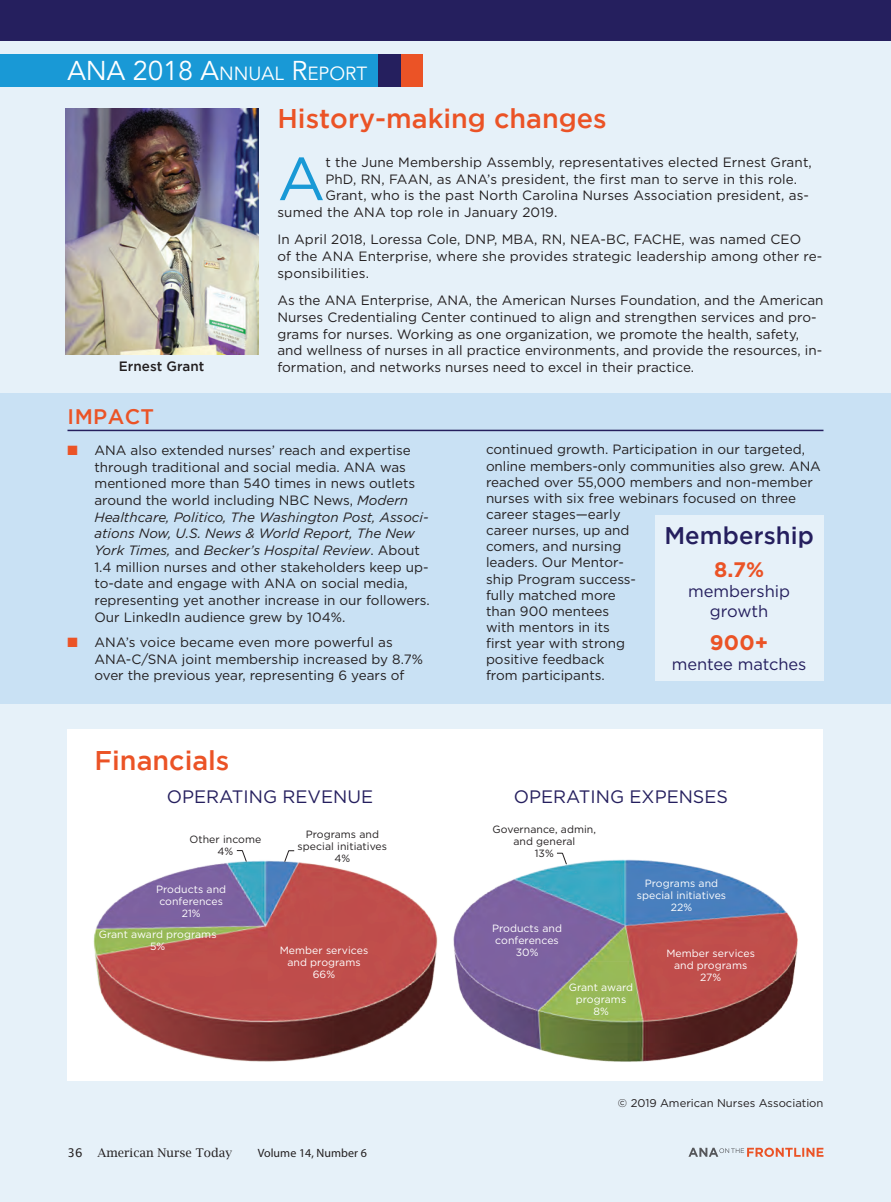
<style>
.page{position:relative;width:891px;height:1202px;background:#e6f1f9}
.page>*{position:absolute;margin:0;border:0;box-sizing:border-box;transform-origin:0 0}
.t1{font:60.6px "Gotham";color:#1999d6}
.t2{font:500 27px "Gotham";color:#eb5326}
.t3{font:500 24px "Gotham";letter-spacing:.005em;color:#251f5e}
.t4{font:700 21px "Gotham";color:#eb5326}
.t5{font:500 21px "Gotham";letter-spacing:.02em;color:#eb5326}
.t6{font:18.9px "Avenir LT Std";color:#fff}
.t7{font:18px "Gotham";color:#251f5e}
.t8{font:16.5px/19.8px "Gotham";letter-spacing:-.005em;color:#251f5e;text-align:center}
.t9{font:13.5px/16.6px "Gotham";color:#231f20}
.t10{font:500 13.5px "Gotham";color:#231f20}
.t11{font:12px "Lucida Bright";letter-spacing:.005em;color:#231f20}
.t12{font:12px "Myriad Pro";letter-spacing:.005em;color:#231f20}
.t13{font:11.25px "Gotham";color:#231f20}
.t14{font:10.5px/12px "Gotham";letter-spacing:.005em;color:#fff;text-align:center}
.t15{font:10.5px/12px "Gotham";letter-spacing:.005em;color:#231f20;text-align:center}
.s1{font-size:27px}
.s2{color:#eb5326}
.s3{font-style:italic}
.s4{font-family:"Lucida Grande"}
</style>
<div class="page">
<div style="left:0;top:0;width:891px;height:40px;background:#251f5e"></div>
<svg style="left:689px;top:1147px;width:135px;height:9px"></svg>
<div style="left:68px;top:729px;width:756px;height:351px;background:#fff"></div>
<img style="left:93px;top:859px;width:705px;height:203px">
<div style="left:78px;top:54px;width:344px;height:32px;background:#eb5326"></div>
<div style="left:59px;top:54px;width:342px;height:32px;background:#251f5e"></div>
<div style="left:0;top:54px;width:378px;height:32px;background:#1999d6"></div>
<img style="left:65px;top:108px;width:193px;height:247px">
<div style="left:0;top:393px;width:891px;height:311px;background:#c9e1f4"></div>
<hr style="left:68px;top:430px;width:756px;height:1px;background:#251f5e">
<div style="left:655px;top:515px;width:169px;height:165px;background:#e6f1f9"></div>
<svg style="left:237px;top:850px;width:10px;height:12px"></svg>
<svg style="left:557px;top:852px;width:10px;height:13px"></svg>
<svg style="left:284px;top:850px;width:10px;height:12px"></svg>
<h3 class="t6" style="left:67px;top:62px;width:301px"><span class="s1">ANA 2018 A</span>NN UAL <span class="s1">R</span>EPORT</h3>
<h2 class="t2" style="left:277px;top:103px;width:331px">History-making changes</h2>
<h1 class="t1" style="left:277px;top:145px;width:49px">A</h1>
<p class="t9" style="left:325px;top:154px;width:488px">t the June Membership Assembly, representatives elected Ernest Grant,</p>
<p class="t9" style="left:325px;top:170px;width:473px">PhD, RN, FAAN, as ANA’s president, the first man to serve in this role.</p>
<p class="t9" style="left:325px;top:187px;width:485px">Grant, who is the past North Carolina Nurses Association president, as-</p>
<p class="t9" style="left:277px;top:203px;width:281px">sumed the ANA top role in January 2019.</p>
<p class="t9" style="left:277px;top:231px;width:547px">In April 2018, Loressa Cole, DNP, MBA, RN, NEA-BC, FACHE, was named CEO<br>of the ANA Enterprise, where she provides strategic leadership among other re&shy;sponsibilities.</p>
<p class="t9" style="left:277px;top:292px;width:548px">As the ANA Enterprise, ANA, the American Nurses Foundation, and the American Nurses Credentialing Center continued to align and strengthen services and pro&shy;grams for nurses. Working as one organization, we promote the health, safety, and wellness of nurses in all practice environments, and provide the resources, in-</p>
<p class="t10" style="left:119px;top:359px;width:87px">Ernest Grant</p>
<p class="t9" style="left:277px;top:359px;width:418px">formation, and networks nurses need to excel in their practice.</p>
<h3 class="t5" style="left:68px;top:405px;width:88px">IMPACT</h3>
<p class="t9" style="left:94px;top:441px;width:337px;text-indent:-27px"><span class="s2">■</span> ANA also extended nurses’ reach and expertise through traditional and social media. ANA was mentioned more than 540 times in news outlets around the world including NBC News, <span class="s3">Modern Healthcare, Politico, The Washington Post, Associ&shy;ations Now, U.S. News &amp; World Report, The New York Times,</span> and <span class="s3">Becker’s Hospital Review</span>. About 1.4 million nurses and other stakeholders keep up&shy;to-date and engage with ANA on social media, representing yet another increase in our followers.<br>Our LinkedIn audience grew by 104%.</p>
<p class="t9" style="left:94px;top:633px;width:330px;text-indent:-27px"><span class="s2">■</span> ANA’s voice became even more powerful as<br>ANA-C/SNA joint membership increased by 8.7% over the previous year, representing 6 years of</p>
<h2 class="t2" style="left:94px;top:745px;width:136px">Financials</h2>
<h3 class="t7" style="left:167px;top:787px;width:208px">OPERATING REVENUE</h3>
<p class="t15" style="left:190px;top:832px;width:73px">Other income<br>4%</p>
<p class="t15" style="left:298px;top:828px;width:91px">Programs and special initiatives<br>4%</p>
<p class="t14" style="left:156px;top:883px;width:71px">Products and conferences<br>21%</p>
<p class="t14" style="left:99px;top:928px;width:119px">Grant award programs<br>5%</p>
<p class="t14" style="left:280px;top:944px;width:90px">Member services and programs<br>66%</p>
<p class="t11" style="left:68px;top:1145px;width:166px"><span class="s4">36</span> American Nurse Today</p>
<p class="t12" style="left:258px;top:1145px;width:111px">Volume 14, Number 6</p>
<p class="t9" style="left:486px;top:441px;width:336px;line-height:16.2px">continued growth. Participation in our targeted, online members-only communities also grew. ANA reached over 55,000 members and non-member nurses with six free webinars focused on three career stages—early<br>career nurses, up and<br>comers, and nursing<br>leaders. Our Mentor-<br>ship Program success-<br>fully matched more<br>than 900 mentees<br>with mentors in its<br>first year with strong<br>positive feedback<br>from participants.</p>
<h3 class="t3" style="left:664px;top:521px;width:151px">Membership</h3>
<h3 class="t4" style="left:714px;top:558px;width:52px">8.7%</h3>
<p class="t8" style="left:688px;top:581px;width:104px">membership growth</p>
<h3 class="t4" style="left:710px;top:630px;width:60px">900+</h3>
<p class="t8" style="left:672px;top:653px;width:136px">mentee matches</p>
<h3 class="t7" style="left:514px;top:787px;width:216px">OPERATING EXPENSES</h3>
<p class="t15" style="left:493px;top:823px;width:105px">Governance, admin, and general<br>13%</p>
<p class="t14" style="left:637px;top:877px;width:91px">Programs and special initiatives<br>22%</p>
<p class="t14" style="left:492px;top:922px;width:71px">Products and conferences<br>30%</p>
<p class="t14" style="left:569px;top:981px;width:66px">Grant award programs<br>8%</p>
<p class="t14" style="left:666px;top:947px;width:90px">Member services and programs<br>27%</p>
<p class="t13" style="left:618px;top:1097px;width:207px">© 2019 American Nurses Association</p>
</div>
